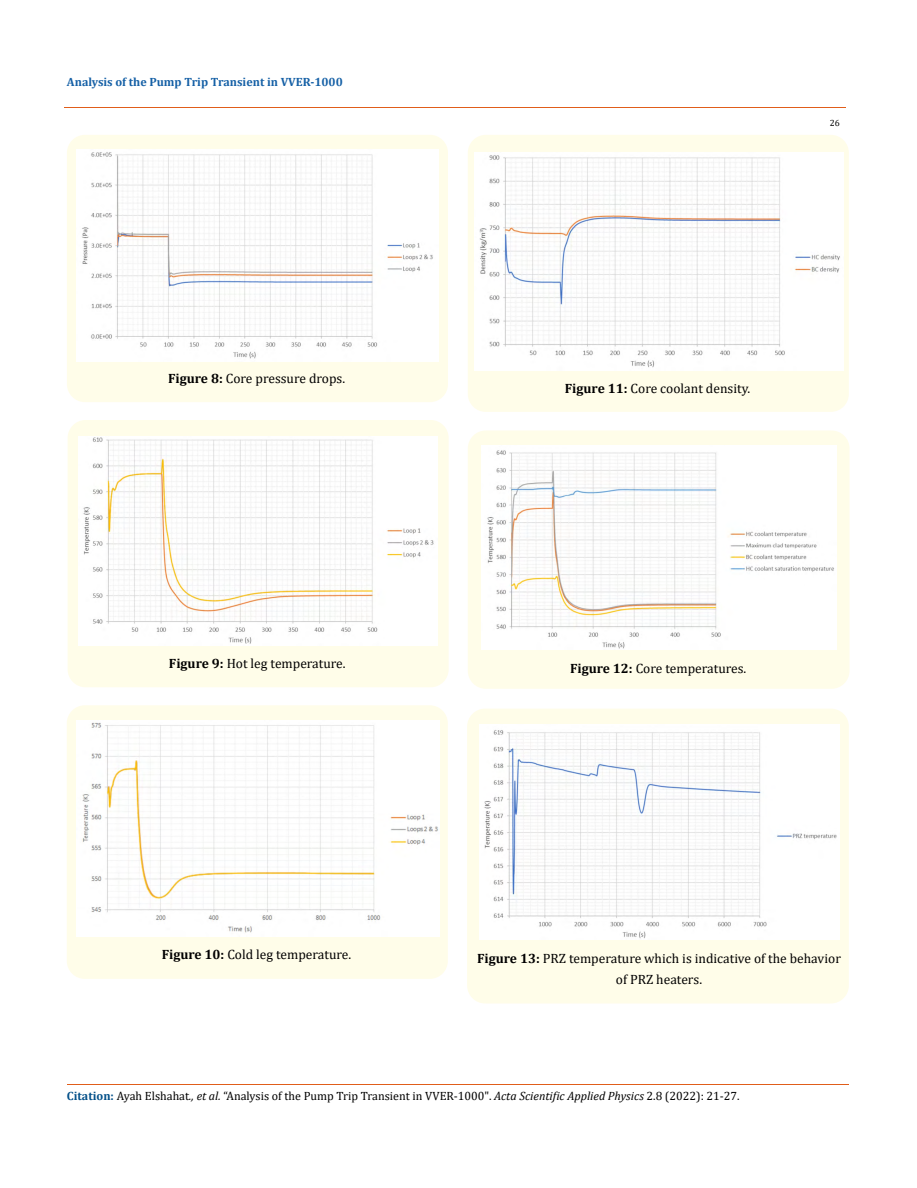
<style>
.page{position:relative;width:917px;height:1188px;background:#fff}
.page>*{position:absolute;margin:0;border:0;box-sizing:border-box;transform-origin:0 0}
.t1{font:13.5px/21px "Cambria";color:#000;text-align:center}
.t2{font:12px "Cambria";color:#000}
.t3{font:700 12px "Cambria";color:#1560a6}
.t4{font:9px "Cambria";color:#000}
.s1{font-weight:700}
.s2{font-weight:700;color:#035089}
.s3{font-style:italic}
</style>
<div class="page">
<div style="left:67px;top:135px;width:381px;height:267px;background:#fffde9;border-radius:18px"></div>
<img style="left:77px;top:149px;width:361px;height:213px">
<div style="left:68px;top:420px;width:380px;height:267px;background:#fffde9;border-radius:18px"></div>
<img style="left:78px;top:436px;width:360px;height:209px">
<div style="left:67px;top:705px;width:381px;height:274px;background:#fffde9;border-radius:18px"></div>
<img style="left:76px;top:720px;width:364px;height:217px">
<div style="left:468px;top:135px;width:380px;height:277px;background:#fffde9;border-radius:18px"></div>
<img style="left:474px;top:153px;width:369px;height:218px">
<div style="left:468px;top:430px;width:381px;height:259px;background:#fffde9;border-radius:18px"></div>
<img style="left:481px;top:446px;width:355px;height:204px">
<div style="left:467px;top:709px;width:381px;height:295px;background:#fffde9;border-radius:18px"></div>
<img style="left:479px;top:724px;width:360px;height:216px">
<hr style="left:64px;top:108px;width:781px;height:1px;background:#e05d1a">
<hr style="left:67px;top:1084px;width:781px;height:1px;background:#e05d1a">
<p class="t3" style="left:67px;top:73px;width:277px">Analysis of the Pump Trip Transient in VVER-1000</p>
<p class="t1" style="left:168px;top:368px;width:178px"><span class="s1">Figure 8:</span> Core pressure drops.</p>
<p class="t1" style="left:169px;top:653px;width:178px"><span class="s1">Figure 9:</span> Hot leg temperature.</p>
<p class="t1" style="left:162px;top:944px;width:191px"><span class="s1">Figure 10:</span> Cold leg temperature.</p>
<p class="t4" style="left:829px;top:118px;width:11px">26</p>
<p class="t1" style="left:565px;top:378px;width:187px"><span class="s1">Figure 11:</span> Core coolant density.</p>
<p class="t1" style="left:570px;top:657px;width:178px"><span class="s1">Figure 12:</span> Core temperatures.</p>
<p class="t1" style="left:477px;top:948px;width:365px"><span class="s1">Figure 13:</span> PRZ temperature which is indicative of the behavior of PRZ heaters.</p>
<p class="t2" style="left:67px;top:1089px;width:674px"><span class="s2">Citation:</span> Ayah Elshahat<span class="s3">., et al.</span> “Analysis of the Pump Trip Transient in VVER-1000". <span class="s3">Acta Scientific Applied Physics</span> 2.8 (2022): 21-27.</p>
</div>
